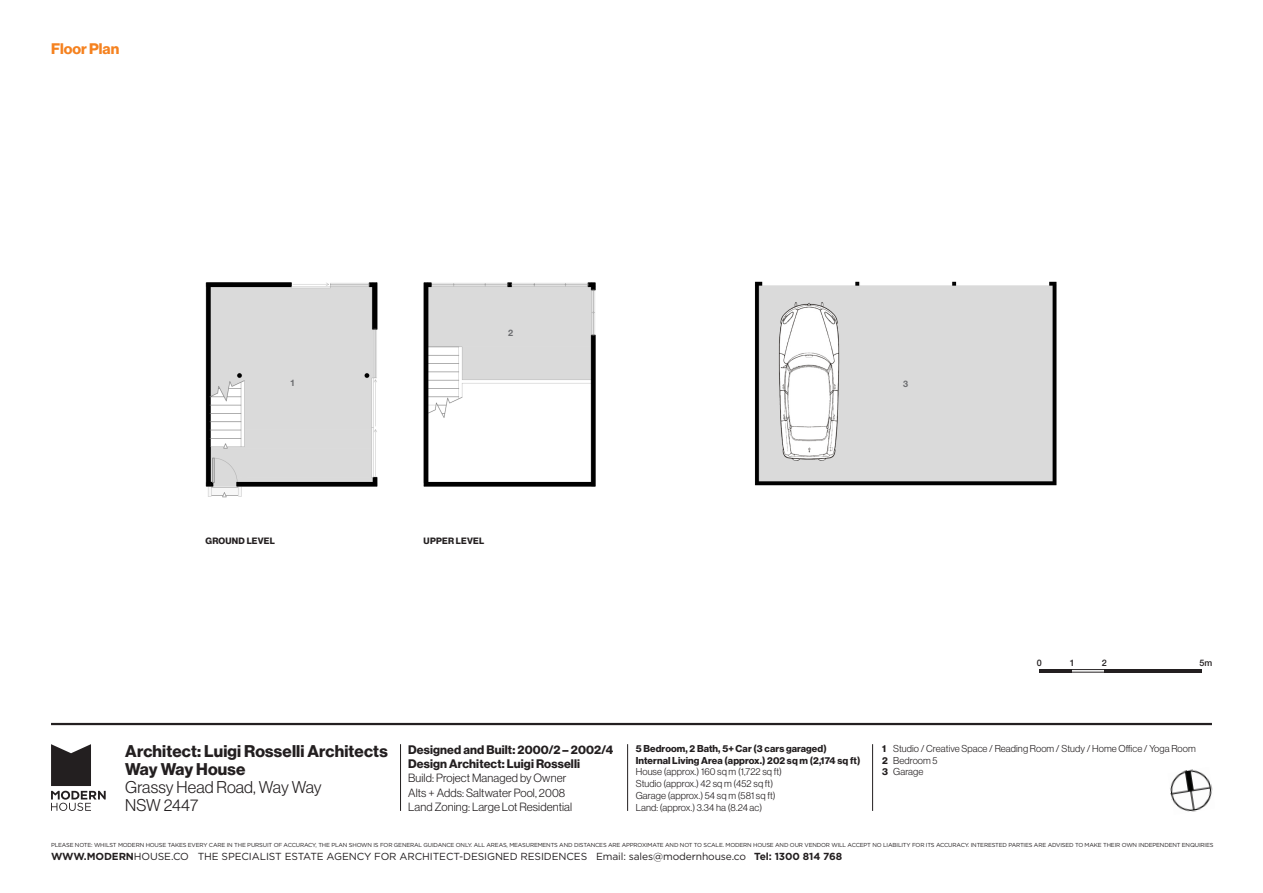
<style>
.page{position:relative;width:1263px;height:893px;background:#fff}
.page>*{position:absolute;margin:0;border:0;box-sizing:border-box;transform-origin:0 0}
.t1{font:16.65px "N Haas Grotesk DS Std 75 Bd";letter-spacing:.01em;color:#231f20}
.t2{font:16.65px "N Haas Grotesk DS Std 45 Lt";color:#231f20}
.t3{font:15px "N Haas Grotesk DS Std 75 Bd";color:#f58220}
.t4{font:12.15px "N Haas Grotesk DS Std 75 Bd";letter-spacing:.01em;color:#231f20}
.t5{font:11.7px "N Haas Grotesk DS Std 45 Lt";letter-spacing:.01em;color:#231f20}
.t6{font:10.2px "Gotham";letter-spacing:-.01em;color:#231f20}
.t7{font:9.75px "N Haas Grotesk DS Std 45 Lt";letter-spacing:.01em;color:#231f20}
.t8{font:9.75px "N Haas Grotesk DS Std 75 Bd";letter-spacing:.01em;color:#231f20}
.t9{font:9px "N Haas Grotesk DS Std 75 Bd";letter-spacing:.025em;color:#231f20}
.t10{font:500 9px "Helvetica Neue CE";color:#231f20}
.t11{font:700 9px "Helvetica Neue CE";color:#6c6d70}
.t12{font:5.7px "Gotham";letter-spacing:-.03em;color:#231f20}
.s1{font-weight:700}
</style>
<div class="page">
<img style="left:755px;top:281px;width:302px;height:205px">
<svg style="left:51px;top:744px;width:55px;height:67px"></svg>
<hr style="left:51px;top:723px;width:1161px;height:2px;background:#231f20">
<hr style="left:627px;top:744px;width:1px;height:67px;background:#231f20">
<img style="left:1170px;top:769px;width:43px;height:43px">
<hr style="left:872px;top:744px;width:1px;height:67px;background:#231f20">
<hr style="left:400px;top:744px;width:1px;height:67px;background:#231f20">
<img style="left:423px;top:282px;width:173px;height:205px">
<hr style="left:1039px;top:669px;width:33px;height:3px;background:#231f20">
<hr style="left:1104px;top:669px;width:98px;height:3px;background:#231f20">
<hr style="left:1072px;top:669px;width:32px;height:1px;background:#231f20">
<hr style="left:1072px;top:672px;width:32px;height:1px;background:#231f20">
<img style="left:205px;top:282px;width:173px;height:216px">
<img style="left:774px;top:299px;width:70px;height:166px">
<p class="t3" style="left:51px;top:40px;width:70px">Floor Plan</p>
<p class="t11" style="left:290px;top:377px;width:7px">1</p>
<p class="t11" style="left:508px;top:327px;width:7px">2</p>
<p class="t11" style="left:903px;top:378px;width:7px">3</p>
<p class="t9" style="left:205px;top:535px;width:71px">GROUND LEVEL</p>
<p class="t9" style="left:424px;top:535px;width:62px">UPPER LEVEL</p>
<p class="t10" style="left:1037px;top:657px;width:7px">0</p>
<p class="t10" style="left:1070px;top:657px;width:7px">1</p>
<p class="t10" style="left:1102px;top:657px;width:7px">2</p>
<p class="t10" style="left:1199px;top:657px;width:14px">5m</p>
<p class="t1" style="left:125px;top:741px;width:264px">Architect: Luigi Rosselli Architects</p>
<p class="t1" style="left:125px;top:759px;width:122px">Way Way House</p>
<p class="t2" style="left:125px;top:778px;width:198px">Grassy Head Road, Way Way</p>
<p class="t2" style="left:125px;top:796px;width:75px">NSW 2447</p>
<p class="t4" style="left:408px;top:742px;width:206px">Designed and Built: 2000/2 – 2002/4</p>
<p class="t4" style="left:408px;top:756px;width:173px">Design Architect: Luigi Rosselli</p>
<p class="t5" style="left:408px;top:771px;width:160px">Build: Project Managed by Owner</p>
<p class="t5" style="left:408px;top:786px;width:159px">Alts + Adds: Saltwater Pool, 2008</p>
<p class="t5" style="left:408px;top:800px;width:165px">Land Zoning: Large Lot Residential</p>
<p class="t8" style="left:636px;top:743px;width:193px">5 Bedroom, 2 Bath, 5+ Car (3 cars garaged)</p>
<p class="t8" style="left:636px;top:754px;width:226px">Internal Living Area (approx.) 202 sq m (2,174 sq ft)</p>
<p class="t7" style="left:636px;top:766px;width:148px">House (approx.) 160 sq m (1,722 sq ft)</p>
<p class="t7" style="left:636px;top:778px;width:139px">Studio (approx.) 42 sq m (452 sq ft)</p>
<p class="t7" style="left:636px;top:790px;width:141px">Garage (approx.) 54 sq m (581 sq ft)</p>
<p class="t7" style="left:636px;top:802px;width:128px">Land: (approx.) 3.34 ha (8.24 ac)</p>
<p class="t7" style="left:893px;top:743px;width:304px">Studio / Creative Space / Reading Room / Study / Home Office / Yoga Room</p>
<p class="t7" style="left:893px;top:755px;width:46px">Bedroom 5</p>
<p class="t7" style="left:893px;top:766px;width:32px">Garage</p>
<p class="t8" style="left:882px;top:743px;width:5px">1</p>
<p class="t8" style="left:882px;top:754px;width:7px">2</p>
<p class="t8" style="left:882px;top:766px;width:7px">3</p>
<p class="t12" style="left:51px;top:842px;width:1164px">PLEASE NOTE: WHILST MODERN HOUSE TAKES EVERY CARE IN THE PURSUIT OF ACCURACY, THE PLAN SHOWN IS FOR GENERAL GUIDANCE ONLY. ALL AREAS, MEASUREMENTS AND DISTANCES ARE APPROXIMATE AND NOT TO SCALE. MODERN HOUSE AND OUR VENDOR WILL ACCEPT NO LIABILITY FOR ITS ACCURACY. INTERESTED PARTIES ARE ADVISED TO MAKE THEIR OWN INDEPENDENT ENQUIRIES</p>
<p class="t6" style="left:51px;top:851px;width:793px"><span class="s1">WWW.MODERN</span>HOUSE.CO THE SPECIALIST ESTATE AGENCY FOR ARCHITECT-DESIGNED RESIDENCES Email: sales@modernhouse.co <span class="s1">Tel: 1300 814 768</span></p>
</div>
